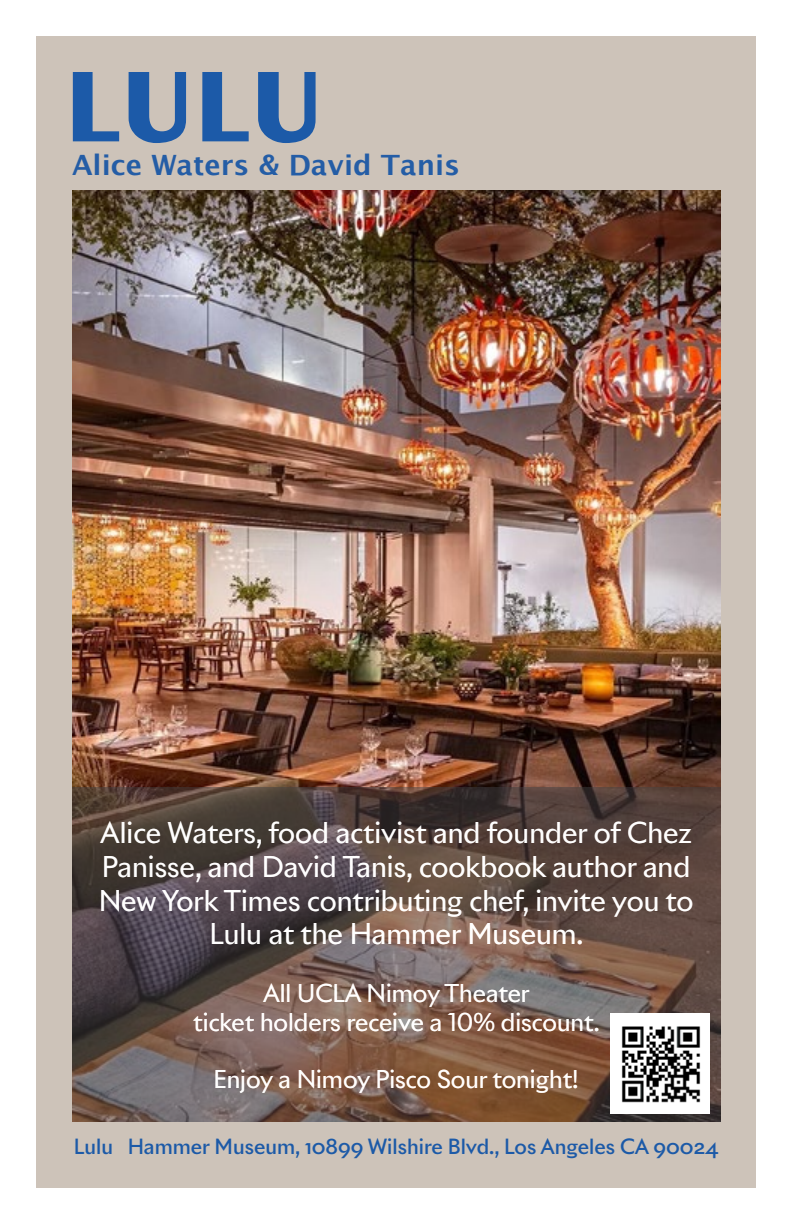
<style>
.page{position:relative;width:792px;height:1224px;background:#fff}
.page>*{position:absolute;margin:0;border:0;box-sizing:border-box;transform-origin:0 0}
.t1{font:28px/33.6px "Riviera Nights";color:#fff;text-align:center}
.t2{font:700 28px "Lucida Grande";color:#245da6}
.t3{font:24px/28.8px "Riviera Nights";color:#fff;text-align:center}
.t4{font:500 20.4px "Riviera Nights";color:#1c5aa8}
</style>
<div class="page">
<div style="left:36px;top:36px;width:720px;height:1152px;background:#cdc3b9"></div>
<img style="left:72px;top:190px;width:648px;height:598px">
<svg style="left:72px;top:788px;width:648px;height:334px;background:#645048"></svg>
<img style="left:611px;top:1014px;width:99px;height:99px">
<svg style="left:73px;top:72px;width:46px;height:69px"></svg>
<svg style="left:129px;top:72px;width:57px;height:71px"></svg>
<svg style="left:202px;top:72px;width:47px;height:69px"></svg>
<svg style="left:258px;top:72px;width:58px;height:71px"></svg>
<p class="t2" style="left:72px;top:143px;width:390px">Alice Waters &amp; David Tanis</p>
<p class="t1" style="left:99px;top:816px;width:596px">Alice Waters, food activist and founder of Chez Panisse, and David Tanis, cookbook author and New York Times contributing chef, invite you to Lulu at the Hammer Museum.</p>
<p class="t3" style="left:193px;top:978px;width:408px">All UCLA Nimoy Theater<br>ticket holders receive a 10% discount.</p>
<p class="t3" style="left:214px;top:1065px;width:367px">Enjoy a Nimoy Pisco Sour tonight!</p>
<p class="t4" style="left:74px;top:1133px;width:646px">Lulu Hammer Museum, 10899 Wilshire Blvd., Los Angeles CA 90024</p>
</div>
